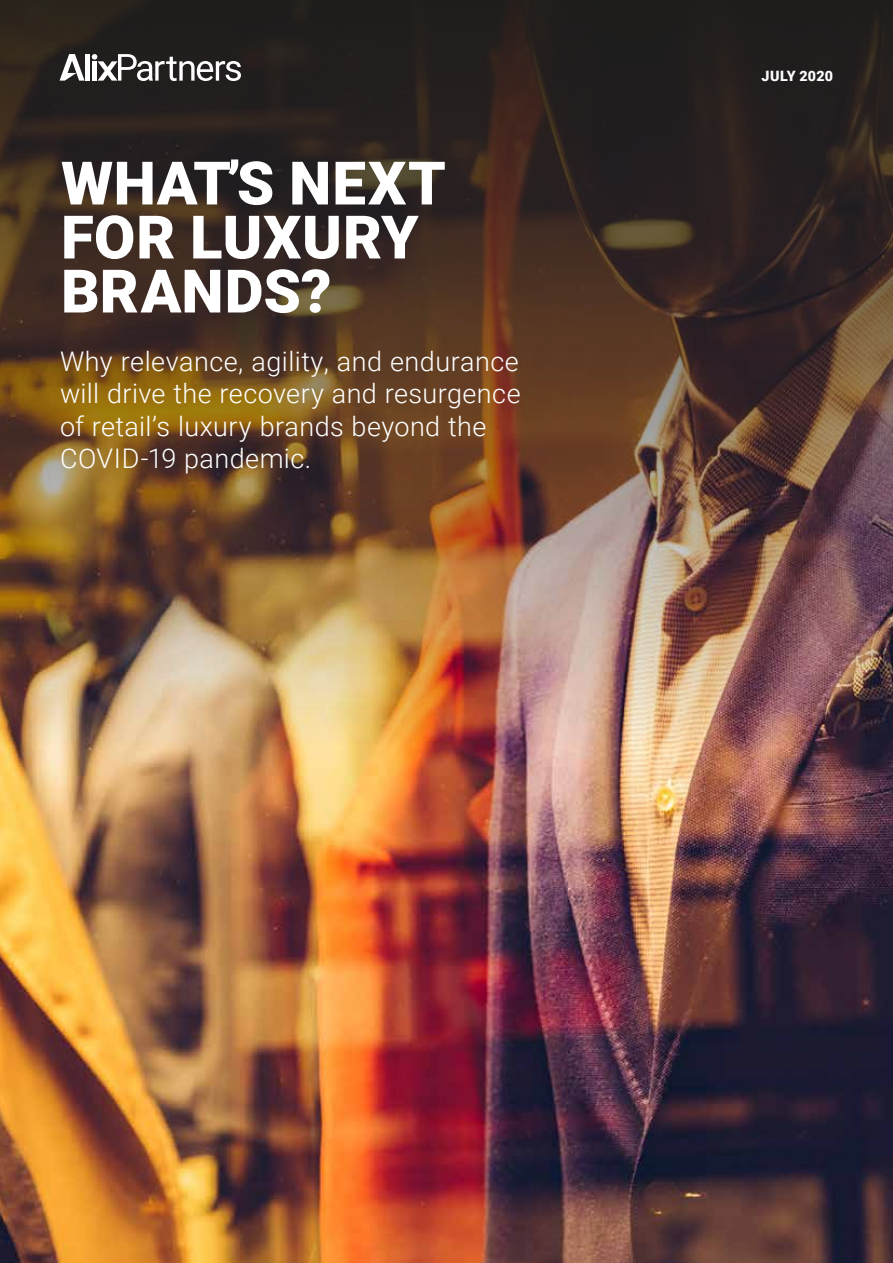
<style>
.page{position:relative;width:893px;height:1263px;background:#fff}
.page>*{position:absolute;margin:0;border:0;box-sizing:border-box;transform-origin:0 0}
.t1{font:900 60px/54px "Roboto";letter-spacing:.01em;color:#fff}
.t2{font:300 27px/32.4px "Roboto";letter-spacing:.015em;color:#fff}
.t3{font:900 14.25px "Roboto";letter-spacing:.02em;color:#fff}
</style>
<div class="page">
<img style="left:0;top:744px;width:893px;height:519px">
<img style="left:0;top:0;width:893px;height:744px">
<svg style="left:92px;top:54px;width:149px;height:27px"></svg>
<div style="left:85px;top:54px;width:5px;height:27px;background:#fff"></div>
<div style="left:92px;top:61px;width:5px;height:20px;background:#fff"></div>
<svg style="left:60px;top:54px;width:25px;height:27px"></svg>
<h1 class="t1" style="left:61px;top:154px;width:386px">WHAT’S NEXT<br>FOR LUXURY<br>BRANDS?</h1>
<p class="t2" style="left:60px;top:344px;width:462px">Why relevance, agility, and endurance will drive the recovery and resurgence of retail’s luxury brands beyond the COVID-19 pandemic.</p>
<p class="t3" style="left:762px;top:66px;width:73px">JULY 2020</p>
</div>
